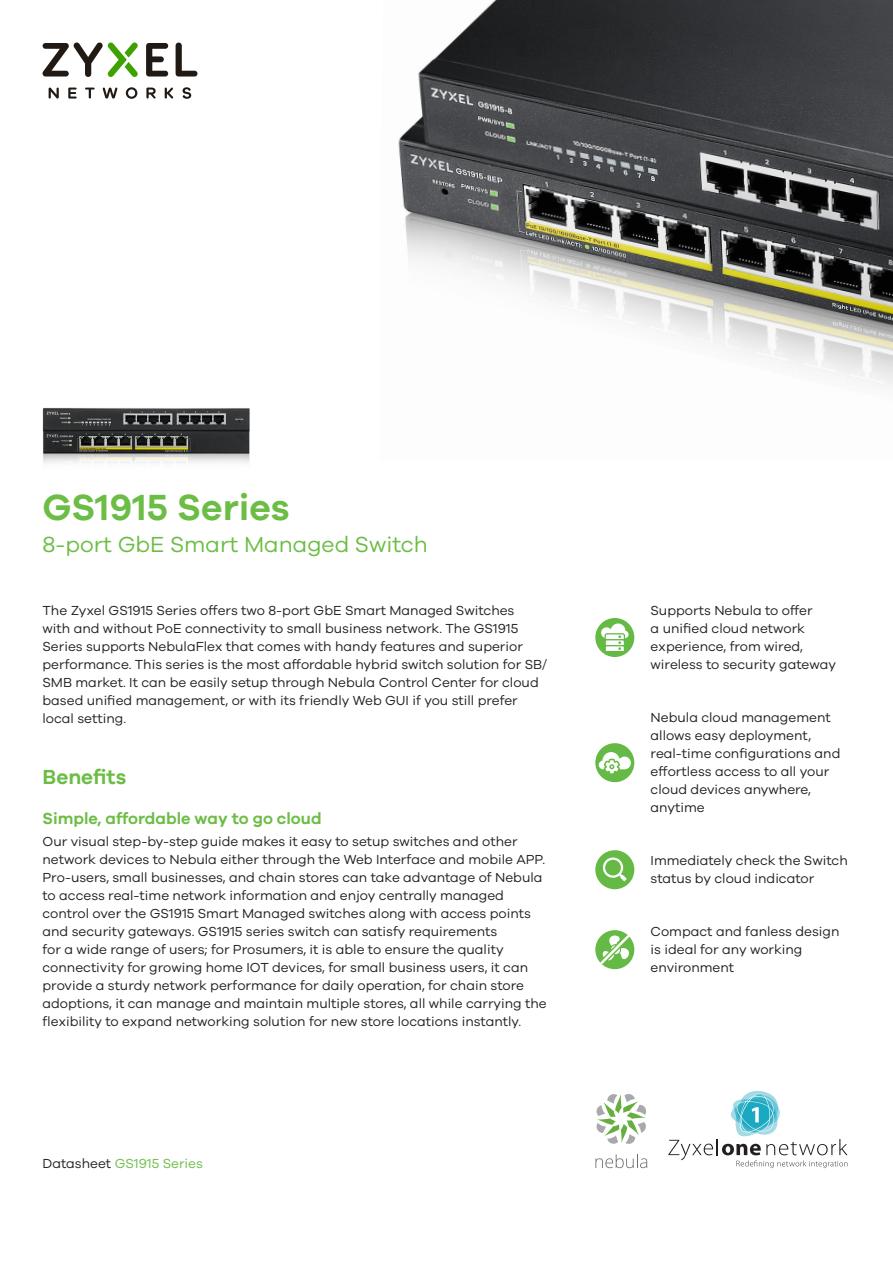
<style>
.page{position:relative;width:893px;height:1263px;background:#fff}
.page>*{position:absolute;margin:0;border:0;box-sizing:border-box;transform-origin:0 0}
.t1{font:600 37.5px "Galano Grotesque";color:#6cbd45}
.t2{font:22.5px "Galano Grotesque";color:#6cbd45}
.t3{font:600 21px "Galano Grotesque";color:#6cbd45}
.t4{font:600 16.5px "Galano Grotesque";color:#6cbd45}
.brand_2_0_intro_bene{font:13.5px/18px "Galano Grotesque";color:#231f20}
.brand_2_0_features{font:13.5px/18px "Galano Grotesque";color:#231f20}
.t5{font:13.5px "Galano Grotesque";color:#6cbd45}
.s1{color:#231f20}
</style>
<div class="page">
<svg style="left:49px;top:88px;width:10px;height:11px"></svg>
<svg style="left:68px;top:88px;width:9px;height:11px"></svg>
<svg style="left:85px;top:88px;width:10px;height:11px"></svg>
<svg style="left:103px;top:88px;width:15px;height:11px"></svg>
<svg style="left:126px;top:87px;width:11px;height:12px"></svg>
<svg style="left:165px;top:88px;width:9px;height:11px"></svg>
<svg style="left:182px;top:87px;width:9px;height:12px"></svg>
<svg style="left:146px;top:88px;width:10px;height:11px"></svg>
<svg style="left:176px;top:43px;width:21px;height:34px"></svg>
<svg style="left:146px;top:43px;width:22px;height:34px"></svg>
<svg style="left:42px;top:42px;width:96px;height:35px"></svg>
<svg style="left:668px;top:1091px;width:179px;height:77px"></svg>
<svg style="left:595px;top:1154px;width:52px;height:14px"></svg>
<svg style="left:596px;top:1094px;width:50px;height:50px"></svg>
<img style="left:398px;top:0;width:495px;height:387px">
<img style="left:42px;top:408px;width:208px;height:55px">
<div style="left:595px;top:850px;width:39px;height:39px;background:#65ba45;border-radius:50%"></div>
<svg style="left:603px;top:857px;width:24px;height:24px"></svg>
<div style="left:595px;top:930px;width:39px;height:39px;background:#65ba45;border-radius:50%"></div>
<svg style="left:600px;top:935px;width:29px;height:29px"></svg>
<div style="left:595px;top:618px;width:39px;height:39px;background:#65ba45;border-radius:50%"></div>
<svg style="left:601px;top:623px;width:28px;height:28px"></svg>
<div style="left:595px;top:743px;width:39px;height:39px;background:#65ba45;border-radius:50%"></div>
<svg style="left:599px;top:752px;width:32px;height:21px"></svg>
<p class="t1" style="left:43px;top:485px;width:249px">GS1915 Series</p>
<p class="t2" style="left:43px;top:531px;width:387px">8-port GbE Smart Managed Switch</p>
<p class="brand_2_0_intro_bene" style="left:43px;top:601px;width:506px">The Zyxel GS1915 Series offers two 8-port GbE Smart Managed Switches<br>with and without PoE connectivity to small business network. The GS1915<br>Series supports NebulaFlex that comes with handy features and superior performance. This series is the most affordable hybrid switch solution for SB/ SMB market. It can be easily setup through Nebula Control Center for cloud based unified management, or with its friendly Web GUI if you still prefer local setting.</p>
<p class="t3" style="left:43px;top:764px;width:85px">Benefits</p>
<p class="t4" style="left:43px;top:808px;width:281px">Simple, affordable way to go cloud</p>
<p class="brand_2_0_intro_bene" style="left:43px;top:832px;width:506px">Our visual step-by-step guide makes it easy to setup switches and other network devices to Nebula either through the Web Interface and mobile APP.<br>Pro-users, small businesses, and chain stores can take advantage of Nebula to access real-time network information and enjoy centrally managed control over the GS1915 Smart Managed switches along with access points and security gateways. GS1915 series switch can satisfy requirements<br>for a wide range of users; for Prosumers, it is able to ensure the quality connectivity for growing home IOT devices, for small business users, it can provide a sturdy network performance for daily operation, for chain store adoptions, it can manage and maintain multiple stores, all while carrying the flexibility to expand networking solution for new store locations instantly.</p>
<p class="t5" style="left:43px;top:1155px;width:162px"><span class="s1">Datasheet</span> GS1915 Series</p>
<p class="brand_2_0_features" style="left:651px;top:601px;width:187px">Supports Nebula to offer<br>a unified cloud network experience, from wired, wireless to security gateway</p>
<p class="brand_2_0_features" style="left:651px;top:708px;width:191px">Nebula cloud management allows easy deployment, real-time configurations and effortless access to all your cloud devices anywhere, anytime</p>
<p class="brand_2_0_features" style="left:651px;top:851px;width:199px">Immediately check the Switch status by cloud indicator</p>
<p class="brand_2_0_features" style="left:651px;top:922px;width:190px">Compact and fanless design is ideal for any working environment</p>
</div>
